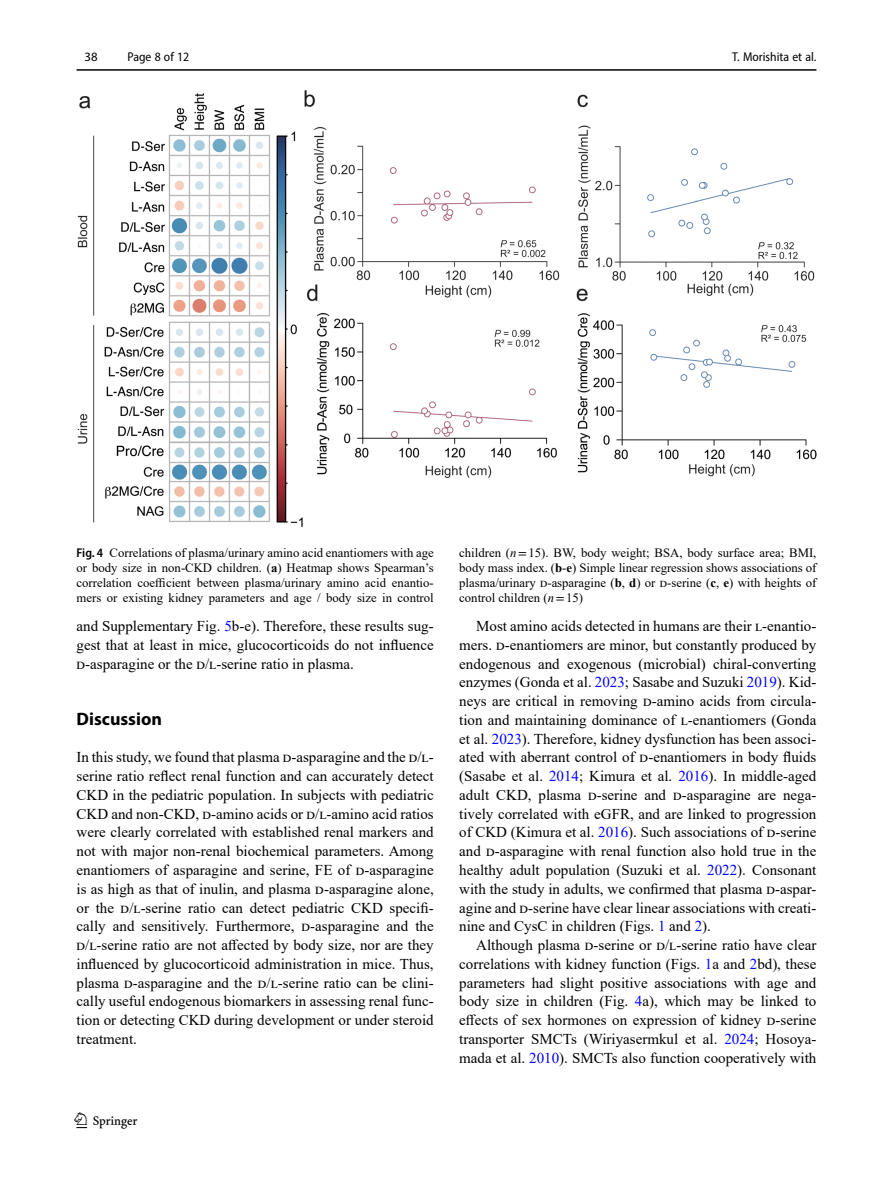
<style>
.page{position:relative;width:893px;height:1187px;background:#fff}
.page>*{position:absolute;margin:0;border:0;box-sizing:border-box;transform-origin:0 0}
.t1{font:22.5px "Springnew";color:#000}
.Head_1{font:700 18px "Myriad Pro";color:#000}
.Body_Text_Indent{font:15px/18.8px "Times New Roman";color:#000;text-align:justify}
.Body_Text{font:15px/18.8px "Times New Roman";color:#000;text-align:justify}
.Figure_Caption{font:12.75px/15px "Times New Roman";color:#000;text-align:justify}
.t2{font:semi-condensed 12.75px "Myriad Pro";color:#000}
.t3{font:12.75px "Myriad Pro";color:#000}
.s1{font-family:"Myriad Pro";font-weight:600;font-stretch:semi-condensed}
.s2{font-weight:700}
.s3{font-style:italic}
.s4{font-family:"STIX"}
.s5{color:#00f}
</style>
<div class="page">
<hr style="left:77px;top:69px;width:739px;height:2px;background:#000">
<img style="left:77px;top:90px;width:739px;height:437px">
<p class="t3" style="left:85px;top:48px;width:15px">38</p>
<p class="t2" style="left:127px;top:49px;width:63px">Page 8 of 12</p>
<p class="t2" style="left:732px;top:49px;width:86px">T. Morishita et al.</p>
<p class="Figure_Caption" style="left:77px;top:545px;width:359px"><span class="s1">Fig. 4</span> Correlations of plasma/urinary amino acid enantiomers with age or body size in non-CKD children. (<span class="s2">a</span>) Heatmap shows Spearman’s correlation coefficient between plasma/urinary amino acid enantio&shy;mers or existing kidney parameters and age / body size in control</p>
<p class="Figure_Caption" style="left:459px;top:545px;width:359px">children (<span class="s3">n</span><span class="s4">=</span>15). BW, body weight; BSA, body surface area; BMI, body mass index. (<span class="s2">b</span>-<span class="s2">e</span>) Simple linear regression shows associations of plasma/urinary d-asparagine (<span class="s2">b</span>, <span class="s2">d</span>) or d-serine (<span class="s2">c</span>, <span class="s2">e</span>) with heights of control children (<span class="s3">n</span><span class="s4">=</span>15)</p>
<p class="Body_Text_Indent" style="left:77px;top:616px;width:359px">and Supplementary Fig. <span class="s5">5</span>b-e). Therefore, these results sug&shy;gest that at least in mice, glucocorticoids do not influence d-asparagine or the d/l-serine ratio in plasma.</p>
<p class="Head_1" style="left:77px;top:707px;width:87px">Discussion</p>
<p class="Body_Text" style="left:77px;top:747px;width:359px">In this study, we found that plasma d-asparagine and the d/l&shy;serine ratio reflect renal function and can accurately detect CKD in the pediatric population. In subjects with pediatric CKD and non-CKD, d-amino acids or d/l-amino acid ratios were clearly correlated with established renal markers and not with major non-renal biochemical parameters. Among enantiomers of asparagine and serine, FE of d-asparagine is as high as that of inulin, and plasma d-asparagine alone, or the d/l-serine ratio can detect pediatric CKD specifi&shy;cally and sensitively. Furthermore, d-asparagine and the d/l-serine ratio are not affected by body size, nor are they influenced by glucocorticoid administration in mice. Thus, plasma d-asparagine and the d/l-serine ratio can be clini&shy;cally useful endogenous biomarkers in assessing renal func&shy;tion or detecting CKD during development or under steroid treatment.</p>
<h1 class="t1" style="left:77px;top:1107px;width:63px">1 3</h1>
<p class="Body_Text_Indent" style="left:459px;top:616px;width:359px;text-indent:17px">Most amino acids detected in humans are their l-enantio&shy;mers. d-enantiomers are minor, but constantly produced by endogenous and exogenous (microbial) chiral-converting enzymes (Gonda et al. <span class="s5">2023</span>; Sasabe and Suzuki <span class="s5">2019</span>). Kid&shy;neys are critical in removing d-amino acids from circula&shy;tion and maintaining dominance of l-enantiomers (Gonda et al. <span class="s5">2023</span>). Therefore, kidney dysfunction has been associ&shy;ated with aberrant control of d-enantiomers in body fluids (Sasabe et al. <span class="s5">2014</span>; Kimura et al. <span class="s5">2016</span>). In middle-aged adult CKD, plasma d-serine and d-asparagine are nega&shy;tively correlated with eGFR, and are linked to progression of CKD (Kimura et al. <span class="s5">2016</span>). Such associations of d-serine and d-asparagine with renal function also hold true in the healthy adult population (Suzuki et al. <span class="s5">2022</span>). Consonant with the study in adults, we confirmed that plasma d-aspar&shy;agine and d-serine have clear linear associations with creati&shy;nine and CysC in children (Figs. <span class="s5">1</span> and <span class="s5">2</span>).</p>
<p class="Body_Text_Indent" style="left:459px;top:935px;width:359px;text-indent:17px">Although plasma d-serine or d/l-serine ratio have clear correlations with kidney function (Figs. <span class="s5">1</span>a and <span class="s5">2</span>bd), these parameters had slight positive associations with age and body size in children (Fig. <span class="s5">4</span>a), which may be linked to effects of sex hormones on expression of kidney d-serine transporter SMCTs (Wiriyasermkul et al. <span class="s5">2024</span>; Hosoya&shy;mada et al. <span class="s5">2010</span>). SMCTs also function cooperatively with</p>
</div>
